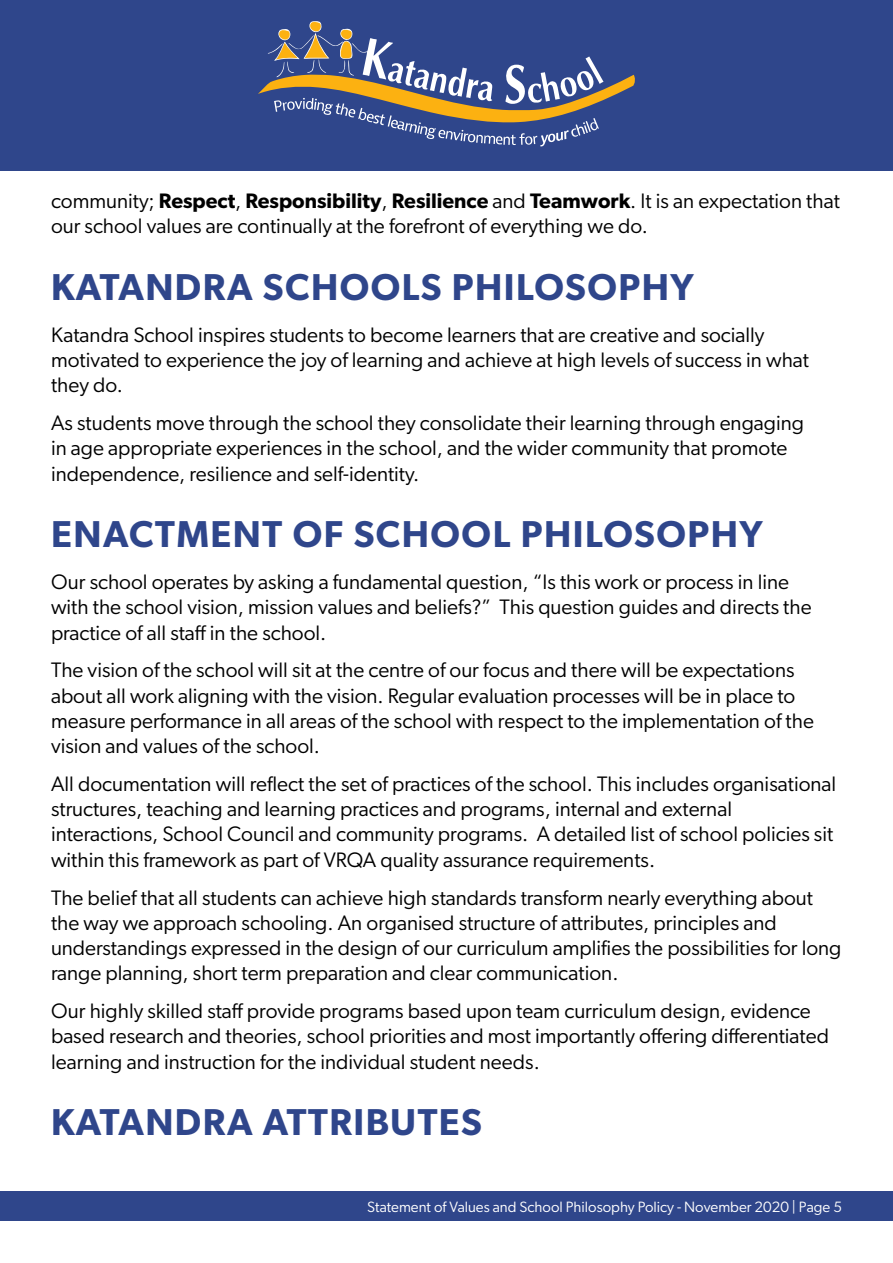
<style>
.page{position:relative;width:893px;height:1263px;background:#fff}
.page>*{position:absolute;margin:0;border:0;box-sizing:border-box;transform-origin:0 0}
.t1{font:600 37.5px "Gibson";letter-spacing:.04em;color:#2f468b}
.t2{font:21px/25.2px "Gibson";color:#000}
.t3{font:15px "Gibson";color:#fff}
.s1{font-weight:600}
</style>
<div class="page">
<div style="left:0;top:0;width:893px;height:170px;background:#2f468b"></div>
<svg style="left:258px;top:21px;width:377px;height:125px"></svg>
<div style="left:0;top:1191px;width:893px;height:29px;background:#2f468b"></div>
<p class="t2" style="left:51px;top:188px;width:790px">community; <span class="s1">Respect</span>, <span class="s1">Responsibility</span>, <span class="s1">Resilience</span> and <span class="s1">Teamwork</span>. It is an expectation that our school values are continually at the forefront of everything we do.</p>
<h1 class="t1" style="left:51px;top:264px;width:644px">KATANDRA SCHOOLS PHILOSOPHY</h1>
<p class="t2" style="left:51px;top:322px;width:760px">Katandra School inspires students to become learners that are creative and socially motivated to experience the joy of learning and achieve at high levels of success in what they do.</p>
<p class="t2" style="left:51px;top:410px;width:754px">As students move through the school they consolidate their learning through engaging in age appropriate experiences in the school, and the wider community that promote independence, resilience and self-identity.</p>
<h1 class="t1" style="left:51px;top:511px;width:713px">ENACTMENT OF SCHOOL PHILOSOPHY</h1>
<p class="t2" style="left:51px;top:569px;width:762px">Our school operates by asking a fundamental question, “Is this work or process in line with the school vision, mission values and beliefs?” This question guides and directs the practice of all staff in the school.</p>
<p class="t2" style="left:51px;top:657px;width:764px">The vision of the school will sit at the centre of our focus and there will be expectations about all work aligning with the vision. Regular evaluation processes will be in place to measure performance in all areas of the school with respect to the implementation of the vision and values of the school.</p>
<p class="t2" style="left:51px;top:771px;width:787px">All documentation will reflect the set of practices of the school. This includes organisational structures, teaching and learning practices and programs, internal and external interactions, School Council and community programs. A detailed list of school policies sit within this framework as part of VRQA quality assurance requirements.</p>
<p class="t2" style="left:51px;top:884px;width:792px">The belief that all students can achieve high standards transform nearly everything about the way we approach schooling. An organised structure of attributes, principles and understandings expressed in the design of our curriculum amplifies the possibilities for long range planning, short term preparation and clear communication.</p>
<p class="t2" style="left:51px;top:998px;width:780px">Our highly skilled staff provide programs based upon team curriculum design, evidence based research and theories, school priorities and most importantly offering differentiated learning and instruction for the individual student needs.</p>
<h1 class="t1" style="left:51px;top:1099px;width:432px">KATANDRA ATTRIBUTES</h1>
<p class="t3" style="left:367px;top:1197px;width:476px">Statement of Values and School Philosophy Policy - November 2020 | Page 5</p>
</div>
